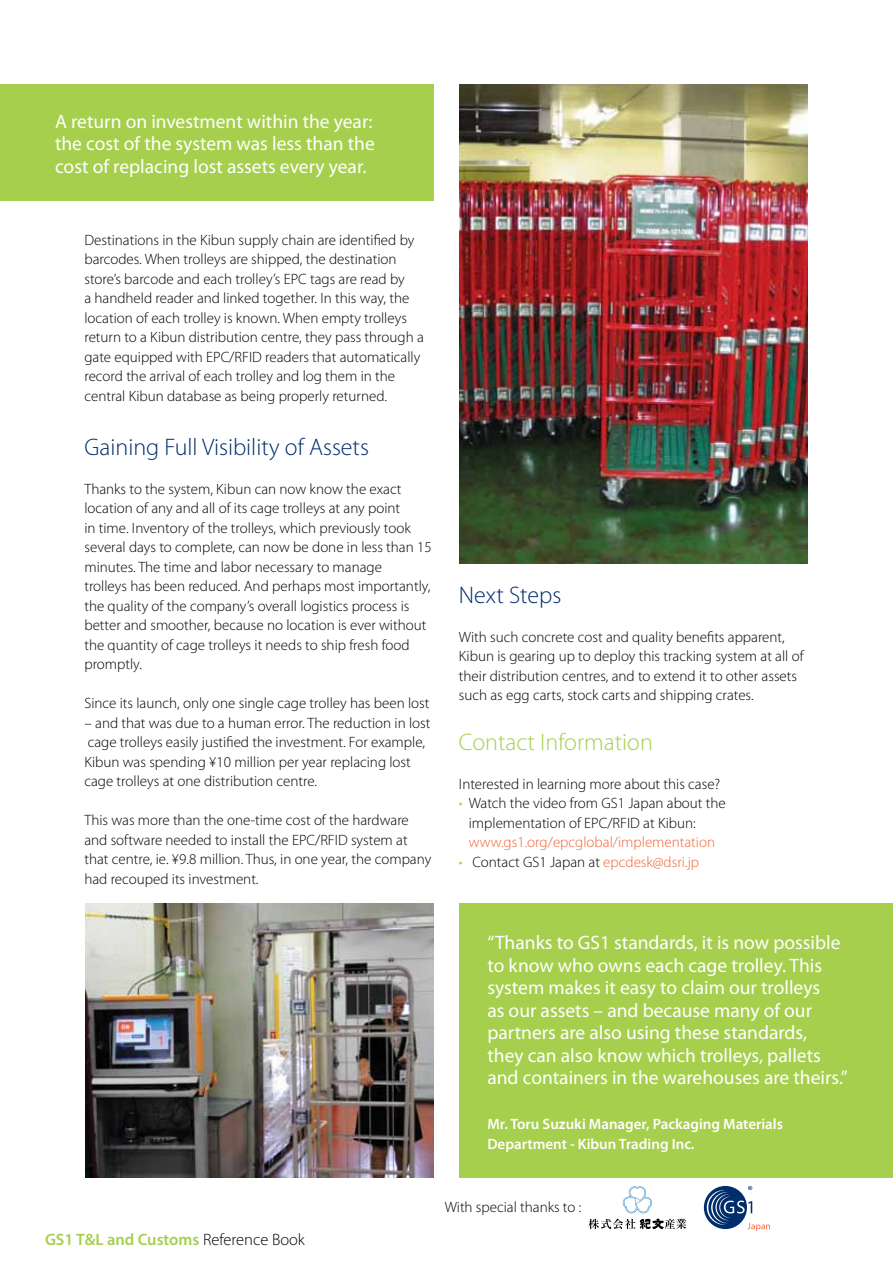
<style>
.page{position:relative;width:893px;height:1263px;background:#fff}
.page>*{position:absolute;margin:0;border:0;box-sizing:border-box;transform-origin:0 0}
.t1{font:300 24px "Myriad Pro";color:#002d6c}
.t2{font:300 24px "Myriad Pro";color:#a5cf4d}
.t3{font:19.5px/22.5px "Myriad Pro";color:#fff;text-align:justify}
.t4{font:600 16.5px "Myriad Pro";color:#a5cf4d}
.t5{font:300 15px/19.5px "Myriad Pro";color:#000}
.t6{font:600 15px/19.5px "Myriad Pro";color:#fff}
.t7{font:300 15px "Myriad Pro";color:#f26334}
.s1{color:#a5cf4d}
.s2{color:#f26334}
.s3{font-weight:300;color:#000}
</style>
<div class="page">
<hr style="left:892px;top:287px;width:1px;height:45px;background:#a5cf4d">
<div style="left:459px;top:904px;width:434px;height:274px;background:#a5cf4d"></div>
<div style="left:0;top:84px;width:434px;height:117px;background:#a5cf4d"></div>
<svg style="left:704px;top:1186px;width:43px;height:43px"></svg>
<svg style="left:707px;top:1186px;width:63px;height:45px"></svg>
<img style="left:459px;top:84px;width:349px;height:479px">
<img style="left:85px;top:904px;width:348px;height:274px">
<svg style="left:588px;top:1186px;width:98px;height:43px"></svg>
<h2 class="t3" style="left:55px;top:110px;width:321px">A return on investment within the year: the cost of the system was less than the cost of replacing lost assets every year.</h2>
<p class="t5" style="left:84px;top:230px;width:341px">Destinations in the Kibun supply chain are identified by barcodes. When trolleys are shipped, the destination store’s barcode and each trolley’s EPC tags are read by<br>a handheld reader and linked together. In this way, the location of each trolley is known. When empty trolleys return to a Kibun distribution centre, they pass through a gate equipped with EPC/RFID readers that automatically record the arrival of each trolley and log them in the central Kibun database as being properly returned.</p>
<h1 class="t1" style="left:84px;top:434px;width:286px">Gaining Full Visibility of Assets</h1>
<p class="t5" style="left:84px;top:479px;width:349px">Thanks to the system, Kibun can now know the exact location of any and all of its cage trolleys at any point<br>in time. Inventory of the trolleys, which previously took several days to complete, can now be done in less than 15 minutes. The time and labor necessary to manage<br>trolleys has been reduced. And perhaps most importantly, the quality of the company’s overall logistics process is better and smoother, because no location is ever without the quantity of cage trolleys it needs to ship fresh food promptly.</p>
<p class="t5" style="left:84px;top:694px;width:346px">Since its launch, only one single cage trolley has been lost</p>
<p class="t5" style="left:84px;top:713px;width:348px">– and that was due to a human error. The reduction in lost cage trolleys easily justified the investment. For example, Kibun was spending ¥10 million per year replacing lost cage trolleys at one distribution centre.</p>
<p class="t5" style="left:84px;top:811px;width:348px">This was more than the one-time cost of the hardware and software needed to install the EPC/RFID system at that centre, ie. ¥9.8 million. Thus, in one year, the company had recouped its investment.</p>
<h1 class="t1" style="left:459px;top:581px;width:104px">Next Steps</h1>
<p class="t5" style="left:459px;top:627px;width:346px">With such concrete cost and quality benefits apparent, Kibun is gearing up to deploy this tracking system at all of their distribution centres, and to extend it to other assets such as egg carts, stock carts and shipping crates.</p>
<h1 class="t2" style="left:459px;top:728px;width:195px">Contact Information</h1>
<p class="t5" style="left:459px;top:774px;width:263px">Interested in learning more about this case?</p>
<p class="t5" style="left:469px;top:794px;width:258px;text-indent:-10px"><span class="s1">•</span> Watch the video from GS1 Japan about the implementation of EPC/RFID at Kibun:</p>
<p class="t7" style="left:469px;top:834px;width:248px">www.gs1.org/epcglobal/implementation</p>
<p class="t5" style="left:459px;top:852px;width:242px"><span class="s1">•</span> Contact GS1 Japan at <span class="s2">epcdesk@dsri.jp</span></p>
<p class="t3" style="left:487px;top:932px;width:362px;text-align:left">“Thanks to GS1 standards, it is now possible to know who owns each cage trolley. This system makes it easy to claim our trolleys<br>as our assets – and because many of our partners are also using these standards, they can also know which trolleys, pallets and containers in the warehouses are theirs.”</p>
<p class="t6" style="left:487px;top:1115px;width:297px">Mr. Toru Suzuki Manager, Packaging Materials<br>Department - Kibun Trading Inc.</p>
<p class="t4" style="left:45px;top:1231px;width:261px">GS1 T&amp;L and Customs <span class="s3">Reference Book</span></p>
<p class="t5" style="left:445px;top:1198px;width:138px">With special thanks to :</p>
</div>
